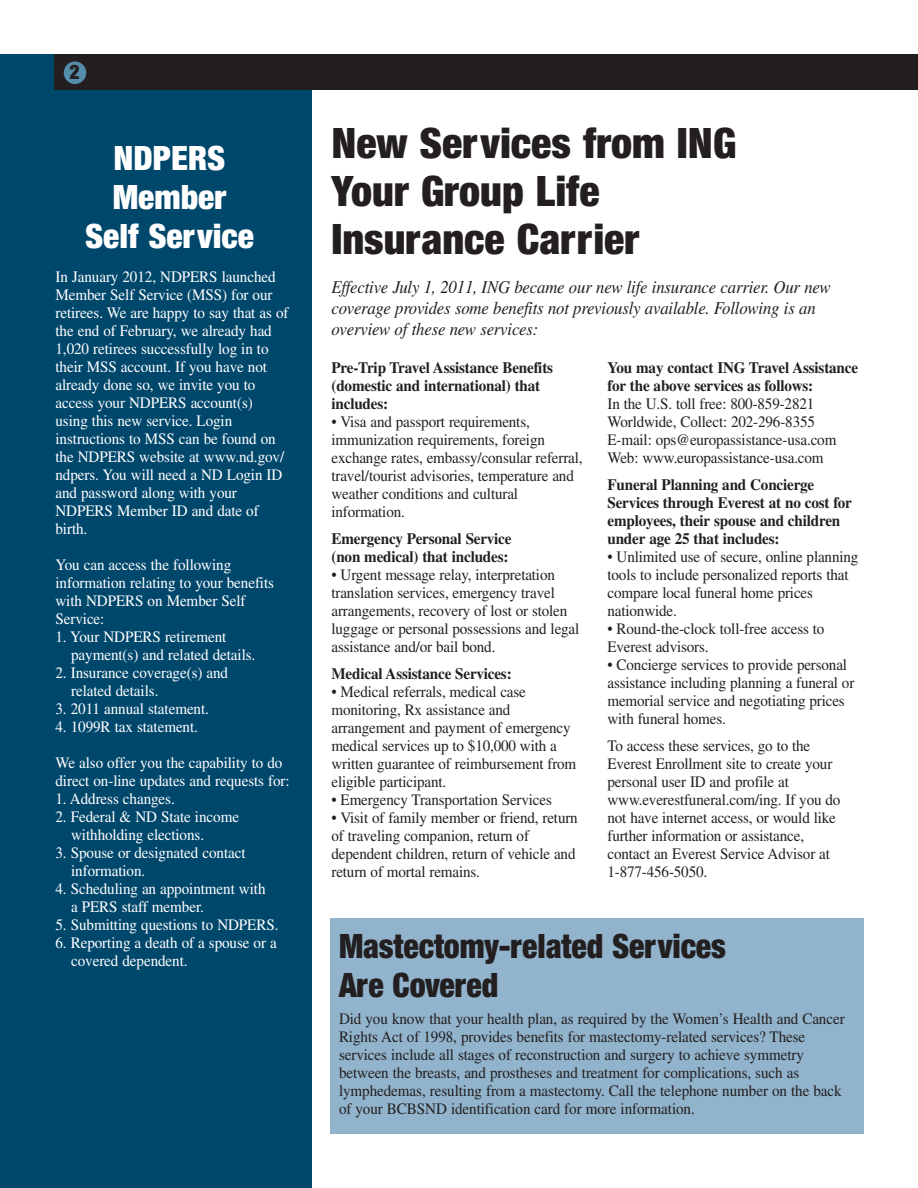
<style>
.page{position:relative;width:918px;height:1188px;background:#fff}
.page>*{position:absolute;margin:0;border:0;box-sizing:border-box;transform-origin:0 0}
.t1{font:45px/48px "Sans Black Condensed DTC";color:#231f20}
.t2{font:36px/39px "Sans Black Condensed DTC";letter-spacing:-.005em;color:#231f20;scale:.95 1}
.t3{font:36px/39px "Sans Black Condensed DTC";color:#fff;text-align:center}
.t4{font:21px "Sans Black Condensed DTC";color:#231f20}
.t5{font:italic 18px/21px "Times";letter-spacing:-.01em;color:#231f20;scale:.93 1}
.t6{font:15.9px/18px "Times";letter-spacing:-.01em;color:#231f20;scale:.95 1}
.t7{font:15.9px/18px "Times";letter-spacing:-.005em;color:#fff;scale:.95 1}
.t8{font:700 15.9px/18px "Times";letter-spacing:-.01em;color:#231f20;scale:.95 1}
</style>
<div class="page">
<div style="left:0;top:54px;width:312px;height:1134px;background:#00476c"></div>
<div style="left:54px;top:54px;width:864px;height:36px;background:#231f20"></div>
<div style="left:330px;top:918px;width:534px;height:216px;background:#91b3cb"></div>
<div style="left:64px;top:62px;width:22px;height:22px;background:#558dad;border-radius:50%"></div>
<h3 class="t4" style="left:70px;top:65px;width:12px">2</h3>
<h2 class="t3" style="left:85px;top:141px;width:170px">NDPERS<br>Member<br>Self Service</h2>
<p class="t7" style="left:56px;top:270px;width:247px">In January 2012, NDPERS launched<br>Member Self Service (MSS) for our retirees. We are happy to say that as of the end of February, we already had<br>1,020 retirees successfully log in to their MSS account. If you have not already done so, we invite you to access your NDPERS account(s) using this new service. Login instructions to MSS can be found on the NDPERS website at www.nd.gov/ ndpers. You will need a ND Login ID and password along with your<br>NDPERS Member ID and date of birth.</p>
<p class="t7" style="left:56px;top:558px;width:232px">You can access the following information relating to your benefits with NDPERS on Member Self<br>Service:</p>
<p class="t7" style="left:71px;top:630px;width:195px;text-indent:-16px">1. Your NDPERS retirement payment(s) and related details.</p>
<p class="t7" style="left:71px;top:666px;width:167px;text-indent:-16px">2. Insurance coverage(s) and related details.</p>
<p class="t7" style="left:56px;top:702px;width:163px">3. 2011 annual statement.</p>
<p class="t7" style="left:56px;top:720px;width:152px">4. 1099R tax statement.</p>
<p class="t7" style="left:56px;top:756px;width:248px">We also offer you the capability to do direct on-line updates and requests for:</p>
<p class="t7" style="left:56px;top:792px;width:127px">1. Address changes.</p>
<p class="t7" style="left:71px;top:810px;width:178px;text-indent:-16px">2. Federal &amp; ND State income withholding elections.</p>
<p class="t7" style="left:71px;top:846px;width:185px;text-indent:-16px">3. Spouse or designated contact information.</p>
<p class="t7" style="left:71px;top:882px;width:206px;text-indent:-16px">4. Scheduling an appointment with a PERS staff member.</p>
<p class="t7" style="left:56px;top:918px;width:236px">5. Submitting questions to NDPERS.</p>
<p class="t7" style="left:71px;top:936px;width:218px;text-indent:-16px">6. Reporting a death of a spouse or a covered dependent.</p>
<h1 class="t1" style="left:332px;top:123px;width:406px">New Services from ING<br>Your Group Life<br>Insurance Carrier</h1>
<p class="t5" style="left:332px;top:278px;width:538px">Effective July 1, 2011, ING became our new life insurance carrier. Our new coverage provides some benefits not previously available. Following is an overview of these new services:</p>
<p class="t8" style="left:332px;top:360px;width:235px">Pre-Trip Travel Assistance Benefits (domestic and international) that includes:</p>
<p class="t6" style="left:332px;top:414px;width:266px">• Visa and passport requirements, immunization requirements, foreign exchange rates, embassy/consular referral, travel/tourist advisories, temperature and weather conditions and cultural information.</p>
<p class="t8" style="left:332px;top:531px;width:191px">Emergency Personal Service (non medical) that includes:</p>
<p class="t6" style="left:332px;top:567px;width:262px">• Urgent message relay, interpretation translation services, emergency travel arrangements, recovery of lost or stolen luggage or personal possessions and legal assistance and/or bail bond.</p>
<p class="t8" style="left:332px;top:666px;width:191px">Medical Assistance Services:</p>
<p class="t6" style="left:332px;top:684px;width:259px">• Medical referrals, medical case monitoring, Rx assistance and arrangement and payment of emergency medical services up to $10,000 with a written guarantee of reimbursement from eligible participant.</p>
<p class="t6" style="left:332px;top:792px;width:234px">• Emergency Transportation Services</p>
<p class="t6" style="left:332px;top:810px;width:261px">• Visit of family member or friend, return of traveling companion, return of dependent children, return of vehicle and return of mortal remains.</p>
<p class="t8" style="left:608px;top:360px;width:265px">You may contact ING Travel Assistance for the above services as follows:</p>
<p class="t6" style="left:608px;top:396px;width:242px">In the U.S. toll free: 800-859-2821<br>Worldwide, Collect: 202-296-8355<br>E-mail: ops@europassistance-usa.com Web: www.europassistance-usa.com</p>
<p class="t8" style="left:608px;top:477px;width:259px">Funeral Planning and Concierge Services through Everest at no cost for employees, their spouse and children under age 25 that includes:</p>
<p class="t6" style="left:608px;top:549px;width:266px">• Unlimited use of secure, online planning tools to include personalized reports that compare local funeral home prices nationwide.</p>
<p class="t6" style="left:608px;top:621px;width:230px">• Round-the-clock toll-free access to<br>Everest advisors.</p>
<p class="t6" style="left:608px;top:657px;width:261px">• Concierge services to provide personal assistance including planning a funeral or memorial service and negotiating prices with funeral homes.</p>
<p class="t6" style="left:608px;top:738px;width:247px">To access these services, go to the Everest Enrollment site to create your personal user ID and profile at www.everestfuneral.com/ing. If you do not have internet access, or would like further information or assistance, contact an Everest Service Advisor at 1-877-456-5050.</p>
<h2 class="t2" style="left:339px;top:930px;width:409px">Mastectomy-related Services<br>Are Covered</h2>
<p class="t6" style="left:339px;top:1011px;width:534px">Did you know that your health plan, as required by the Women’s Health and Cancer Rights Act of 1998, provides benefits for mastectomy-related services? These services include all stages of reconstruction and surgery to achieve symmetry between the breasts, and prostheses and treatment for complications, such as lymphedemas, resulting from a mastectomy. Call the telephone number on the back of your BCBSND identification card for more information.</p>
</div>
